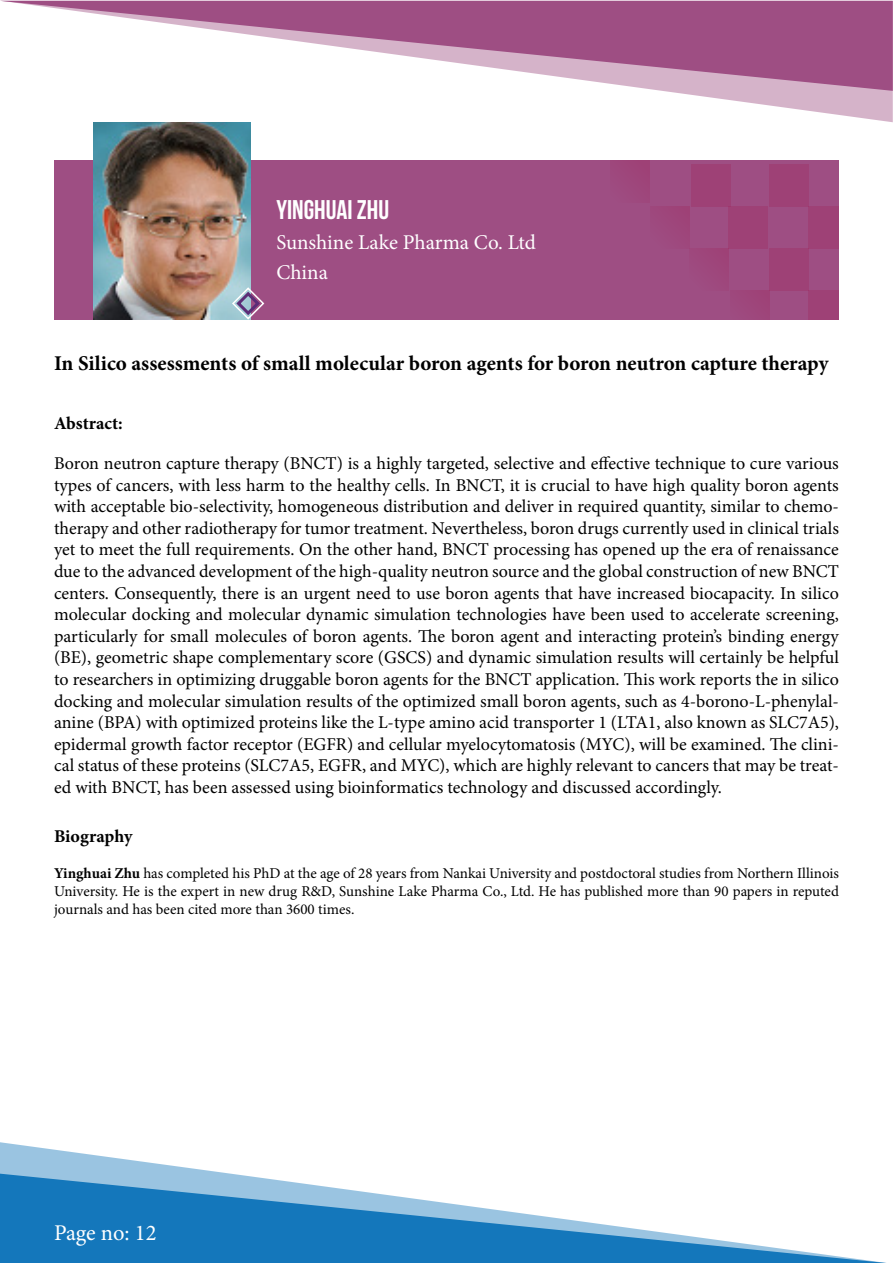
<style>
.page{position:relative;width:893px;height:1263px;background:#fff}
.page>*{position:absolute;margin:0;border:0;box-sizing:border-box;transform-origin:0 0}
.t1{font:27px "Bebas Neue";color:#fff}
.t2{font:22.5px "Minion Pro";letter-spacing:-.005em;color:#fff}
.t3{font:700 21px "Minion Pro";color:#000}
.t4{font:21px/30px "Minion Pro";letter-spacing:-.005em;color:#fff}
.t5{font:18px/21.6px "Minion Pro";color:#000;text-align:justify}
.t6{font:700 18px "Minion Pro";color:#000}
.t7{font:15px/18px "Minion Pro";color:#000;text-align:justify}
.s1{font-weight:700}
</style>
<div class="page">
<svg style="left:2px;top:1px;width:891px;height:121px"></svg>
<svg style="left:0;top:1142px;width:886px;height:121px"></svg>
<div style="left:54px;top:160px;width:785px;height:159px;background:#9e4e83"></div>
<div style="left:650px;top:206px;width:39px;height:42px;background:#9e487d"></div>
<div style="left:689px;top:248px;width:39px;height:42px;background:#9e487d"></div>
<div style="left:728px;top:206px;width:39px;height:42px;background:#9e4176"></div>
<div style="left:769px;top:164px;width:39px;height:42px;background:#9e4176"></div>
<div style="left:730px;top:290px;width:39px;height:29px;background:#9e467b"></div>
<div style="left:769px;top:248px;width:39px;height:42px;background:#9e4176"></div>
<div style="left:610px;top:160px;width:39px;height:42px;background:#9e477c"></div>
<div style="left:691px;top:164px;width:39px;height:42px;background:#9e4176"></div>
<div style="left:808px;top:206px;width:31px;height:42px;background:#9e4176"></div>
<div style="left:808px;top:290px;width:31px;height:29px;background:#9e4176"></div>
<img style="left:94px;top:122px;width:156px;height:197px">
<svg style="left:231px;top:286px;width:34px;height:34px"></svg>
<p class="t1" style="left:276px;top:195px;width:114px">YINGHUAI ZHU</p>
<p class="t4" style="left:276px;top:227px;width:261px">Sunshine Lake Pharma Co. Ltd<br>China</p>
<p class="t3" style="left:54px;top:348px;width:776px">In Silico assessments of small molecular boron agents for boron neutron capture therapy</p>
<p class="t6" style="left:54px;top:411px;width:70px">Abstract:</p>
<p class="t5" style="left:54px;top:452px;width:787px">Boron neutron capture therapy (BNCT) is a highly targeted, selective and effective technique to cure various types of cancers, with less harm to the healthy cells. In BNCT, it is crucial to have high quality boron agents with acceptable bio-selectivity, homogeneous distribution and deliver in required quantity, similar to chemo&shy;therapy and other radiotherapy for tumor treatment. Nevertheless, boron drugs currently used in clinical trials yet to meet the full requirements. On the other hand, BNCT processing has opened up the era of renaissance due to the advanced development of the high-quality neutron source and the global construction of new BNCT centers. Consequently, there is an urgent need to use boron agents that have increased biocapacity. In silico molecular docking and molecular dynamic simulation technologies have been used to accelerate screening, particularly for small molecules of boron agents. The boron agent and interacting protein’s binding energy (BE), geometric shape complementary score (GSCS) and dynamic simulation results will certainly be helpful to researchers in optimizing druggable boron agents for the BNCT application. This work reports the in silico docking and molecular simulation results of the optimized small boron agents, such as 4-borono-L-phenylal&shy;anine (BPA) with optimized proteins like the L-type amino acid transporter 1 (LTA1, also known as SLC7A5), epidermal growth factor receptor (EGFR) and cellular myelocytomatosis (MYC), will be examined. The clini&shy;cal status of these proteins (SLC7A5, EGFR, and MYC), which are highly relevant to cancers that may be treat&shy;ed with BNCT, has been assessed using bioinformatics technology and discussed accordingly.</p>
<p class="t6" style="left:54px;top:823px;width:80px">Biography</p>
<p class="t7" style="left:54px;top:864px;width:786px"><span class="s1">Yinghuai Zhu</span> has completed his PhD at the age of 28 years from Nankai University and postdoctoral studies from Northern Illinois University. He is the expert in new drug R&amp;D, Sunshine Lake Pharma Co., Ltd. He has published more than 90 papers in reputed journals and has been cited more than 3600 times.</p>
<p class="t2" style="left:54px;top:1218px;width:104px">Page no: 12</p>
</div>
